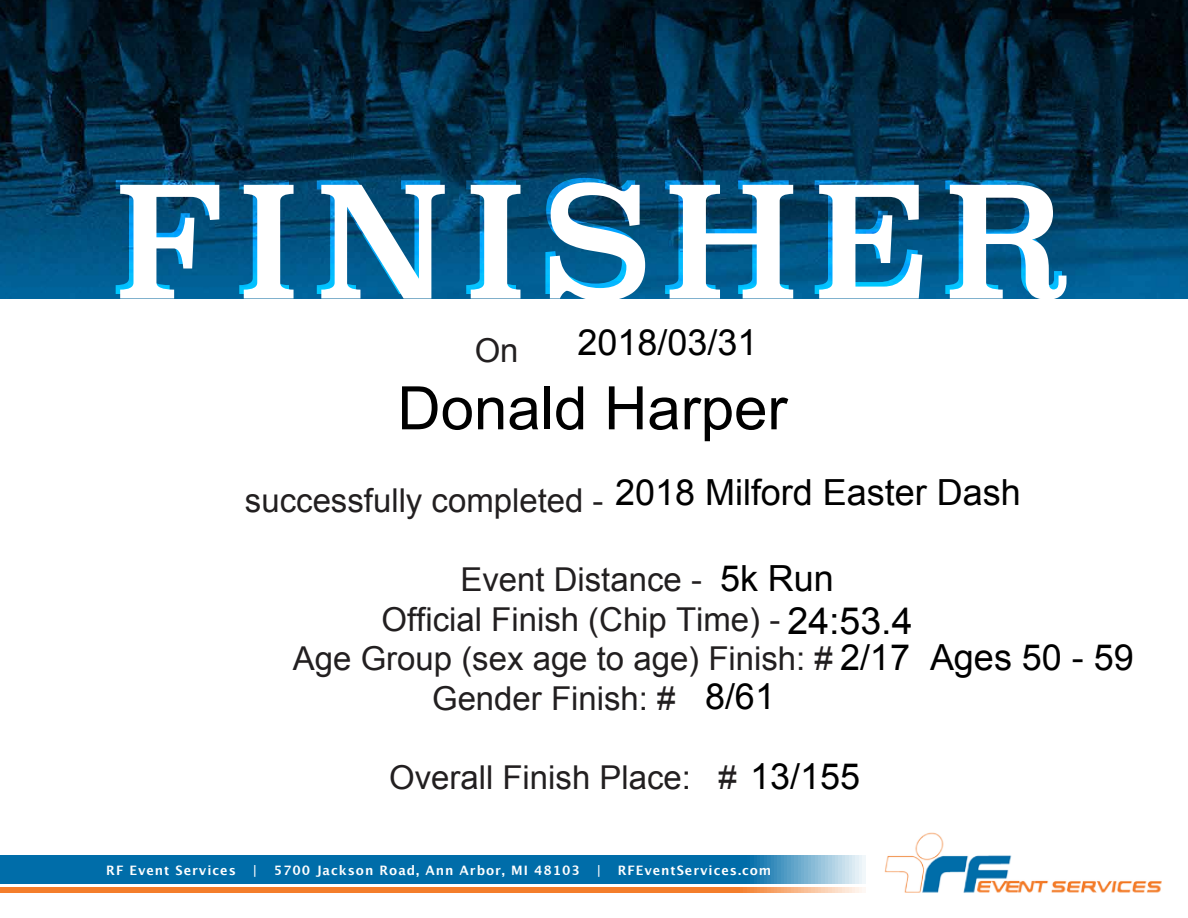
<style>
.page{position:relative;width:1188px;height:918px;background:#fff}
.page>*{position:absolute;margin:0;border:0;box-sizing:border-box;transform-origin:0 0}
.t1{font:153px "Superclarendon";letter-spacing:.1em;color:#fff}
.t2{font:60px "Arial";color:#000}
.t3{font:37.5px "Arial";color:#000}
.t4{font:36px "Arial";color:#000}
.t5{font:32.85px "Arial";color:#221f20}
.t6{font:700 13.05px "Lucida Grande";letter-spacing:.075em;color:#fff}
.s1{font-size:36px;color:#000}
</style>
<div class="page">
<img style="left:0;top:0;width:1188px;height:298px">
<img style="left:884px;top:832px;width:278px;height:61px">
<svg style="left:0;top:856px;width:865px;height:27px;background:#1076ae"></svg>
<svg style="left:0;top:887px;width:865px;height:5px;background:#f48739"></svg>
<h1 class="t1" style="left:110px;top:135px;width:957px">FINISHER</h1>
<p class="t5" style="left:475px;top:328px;width:45px">On</p>
<p class="t4" style="left:578px;top:323px;width:182px">2018/03/31</p>
<h2 class="t2" style="left:397px;top:375px;width:392px">Donald Harper</h2>
<p class="t5" style="left:245px;top:479px;width:360px">successfully completed -</p>
<p class="t4" style="left:615px;top:473px;width:407px">2018 Milford Easter Dash</p>
<p class="t4" style="left:720px;top:558px;width:116px">5k Run</p>
<p class="t5" style="left:460px;top:558px;width:243px">Event Distance -</p>
<p class="t5" style="left:382px;top:598px;width:400px">Official Finish (Chip Time) -</p>
<p class="t5" style="left:293px;top:637px;width:619px">Age Group (sex age to age) Finish: # <span class="s1">2/17</span></p>
<p class="t5" style="left:432px;top:677px;width:245px">Gender Finish: #</p>
<p class="t3" style="left:788px;top:600px;width:127px">24:53.4</p>
<p class="t4" style="left:705px;top:677px;width:72px">8/61</p>
<p class="t4" style="left:930px;top:638px;width:205px">Ages 50 - 59</p>
<p class="t5" style="left:389px;top:756px;width:472px">Overall Finish Place: # <span class="s1">13/155</span></p>
<p class="t6" style="left:106px;top:860px;width:131px">RF Event Services</p>
<p class="t6" style="left:252px;top:860px;width:6px">|</p>
<p class="t6" style="left:274px;top:860px;width:308px">5700 Jackson Road, Ann Arbor, MI 48103</p>
<p class="t6" style="left:596px;top:860px;width:6px">|</p>
<p class="t6" style="left:618px;top:860px;width:155px">RFEventServices.com</p>
</div>
